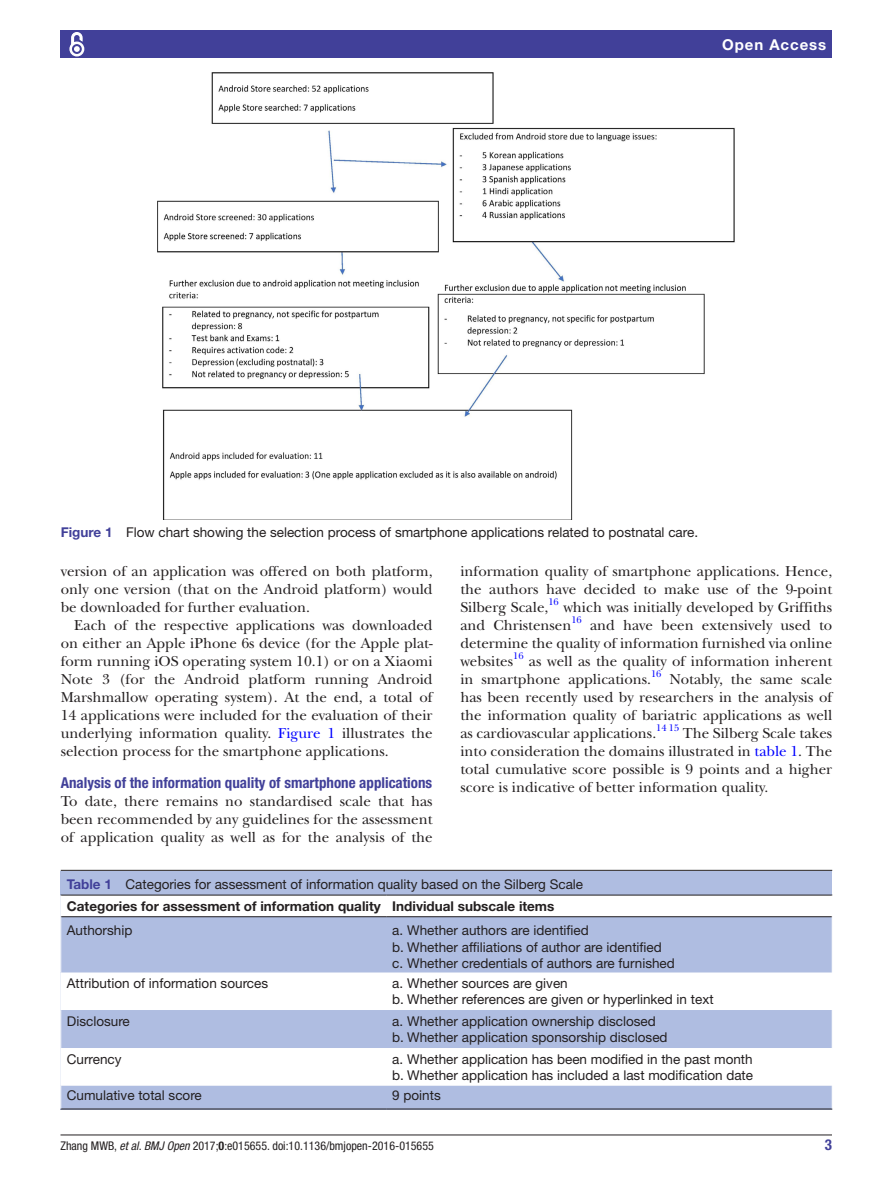
<style>
.page{position:relative;width:893px;height:1191px;background:#fff}
.page>*{position:absolute;margin:0;border:0;box-sizing:border-box;transform-origin:0 0}
.t1{font:15px/18px "New Baskerville";color:#231f20;text-align:justify}
.t2{font:700 condensed 15px "Helvetica Neue LT Std";color:#414099}
.t3{font:700 15px "Helvetica Neue LT Std";letter-spacing:.065em;color:#fff}
.t4{font:13.5px/16.2px "Helvetica Neue LT Std";color:#231f20}
.t5{font:700 13.5px/22px "Helvetica Neue LT Std";color:#231f20}
.t6{font:condensed 12px "Helvetica Neue LT Std";color:#231f20}
.t7{font:9.9px "New Baskerville";color:#00f}
.s1{font-weight:700;color:#414099}
.s2{color:#00f}
.s3{color:#414099}
.s4{font-weight:400}
.s5{font-style:italic}
.s6{font-weight:700}
</style>
<div class="page">
<hr style="left:61px;top:1134px;width:771px;height:1px;background:#231f20">
<div style="left:61px;top:31px;width:771px;height:27px;background:#414099"></div>
<svg style="left:69px;top:32px;width:16px;height:25px"></svg>
<img style="left:157px;top:73px;width:578px;height:446px">
<div style="left:61px;top:870px;width:771px;height:239px;background:#afbde1"></div>
<hr style="left:61px;top:870px;width:771px;height:1px;background:#231f20">
<div style="left:61px;top:895px;width:771px;height:21px;background:#fff"></div>
<svg style="left:61px;top:917px;width:771px;height:191px"></svg>
<hr style="left:61px;top:894px;width:325px;height:1px;background:#231f20">
<hr style="left:61px;top:916px;width:325px;height:1px;background:#231f20">
<hr style="left:386px;top:894px;width:446px;height:1px;background:#231f20">
<hr style="left:386px;top:916px;width:446px;height:1px;background:#231f20">
<hr style="left:61px;top:1108px;width:325px;height:1px;background:#231f20">
<hr style="left:386px;top:1108px;width:446px;height:1px;background:#231f20">
<svg style="left:60px;top:895px;width:1px;height:21px"></svg>
<svg style="left:60px;top:1085px;width:1px;height:23px"></svg>
<p class="t3" style="left:722px;top:35px;width:106px">Open Access</p>
<p class="t4" style="left:61px;top:524px;width:639px"><span class="s1">Figure 1</span> Flow chart showing the selection process of smartphone applications related to postnatal care.</p>
<p class="t1" style="left:61px;top:562px;width:373px">version of an application was offered on both platform, only one version (that on the Android platform) would be downloaded for further evaluation.</p>
<p class="t1" style="left:61px;top:616px;width:373px;text-indent:14px">Each of the respective applications was downloaded on either an Apple iPhone 6s device (for the Apple plat&shy;form running iOS operating system 10.1) or on a Xiaomi Note 3 (for the Android platform running Android Marshmallow operating system). At the end, a total of 14 applications were included for the evaluation of their underlying information quality. <span class="s2">Figure 1</span> illustrates the selection process for the smartphone applications.</p>
<p class="t2" style="left:61px;top:773px;width:373px">Analysis of the information quality of smartphone applications</p>
<p class="t1" style="left:61px;top:792px;width:373px">To date, there remains no standardised scale that has been recommended by any guidelines for the assessment of application quality as well as for the analysis of the</p>
<p class="t1" style="left:460px;top:562px;width:373px">information quality of smartphone applications. Hence, the authors have decided to make use of the 9-point Silberg Scale,<sup>16</sup> which was initially developed by Griffiths and Christensen</p>
<p class="t7" style="left:571px;top:614px;width:12px">16</p>
<p class="t1" style="left:460px;top:616px;width:373px;text-indent:130px">and have been extensively used to determine the quality of information furnished via online websites</p>
<p class="t7" style="left:513px;top:650px;width:12px">16</p>
<p class="t1" style="left:460px;top:652px;width:373px;text-indent:69px">as well as the quality of information inherent in smartphone applications.</p>
<p class="t7" style="left:651px;top:668px;width:12px">16</p>
<p class="t1" style="left:460px;top:670px;width:373px;text-indent:209px">Notably, the same scale has been recently used by researchers in the analysis of the information quality of bariatric applications as well as cardiovascular applications.</p>
<p class="t7" style="left:656px;top:722px;width:25px">14 15</p>
<p class="t1" style="left:460px;top:724px;width:373px;text-indent:222px">The Silberg Scale takes into consideration the domains illustrated in <span class="s2">table 1</span>. The total cumulative score possible is 9 points and a higher score is indicative of better information quality.</p>
<p class="t5" style="left:67px;top:872px;width:518px"><span class="s3">Table 1</span> <span class="s4">Categories for assessment of information quality based on the Silberg Scale<br></span>Categories for assessment of information quality Individual subscale items</p>
<p class="t4" style="left:67px;top:922px;width:67px">Authorship</p>
<p class="t4" style="left:392px;top:922px;width:284px">a. Whether authors are identified<br>b. Whether affiliations of author are identified c. Whether credentials of authors are furnished</p>
<p class="t4" style="left:67px;top:974px;width:203px">Attribution of information sources</p>
<p class="t4" style="left:392px;top:974px;width:323px">a. Whether sources are given<br>b. Whether references are given or hyperlinked in text</p>
<p class="t4" style="left:67px;top:1012px;width:65px">Disclosure</p>
<p class="t4" style="left:392px;top:1012px;width:277px">a. Whether application ownership disclosed b. Whether application sponsorship disclosed</p>
<p class="t4" style="left:67px;top:1050px;width:56px">Currency</p>
<p class="t4" style="left:392px;top:1050px;width:362px">a. Whether application has been modified in the past month b. Whether application has included a last modification date</p>
<p class="t4" style="left:67px;top:1087px;width:137px">Cumulative total score</p>
<p class="t4" style="left:392px;top:1087px;width:50px">9 points</p>
<p class="t6" style="left:61px;top:1138px;width:375px">Zhang MWB, <span class="s5">et al</span>. <span class="s5">BMJ Open</span> 2017;<span class="s6">0</span>:e015655. doi:10.1136/bmjopen-2016-015655</p>
<p class="t2" style="left:825px;top:1135px;width:9px">3</p>
</div>
